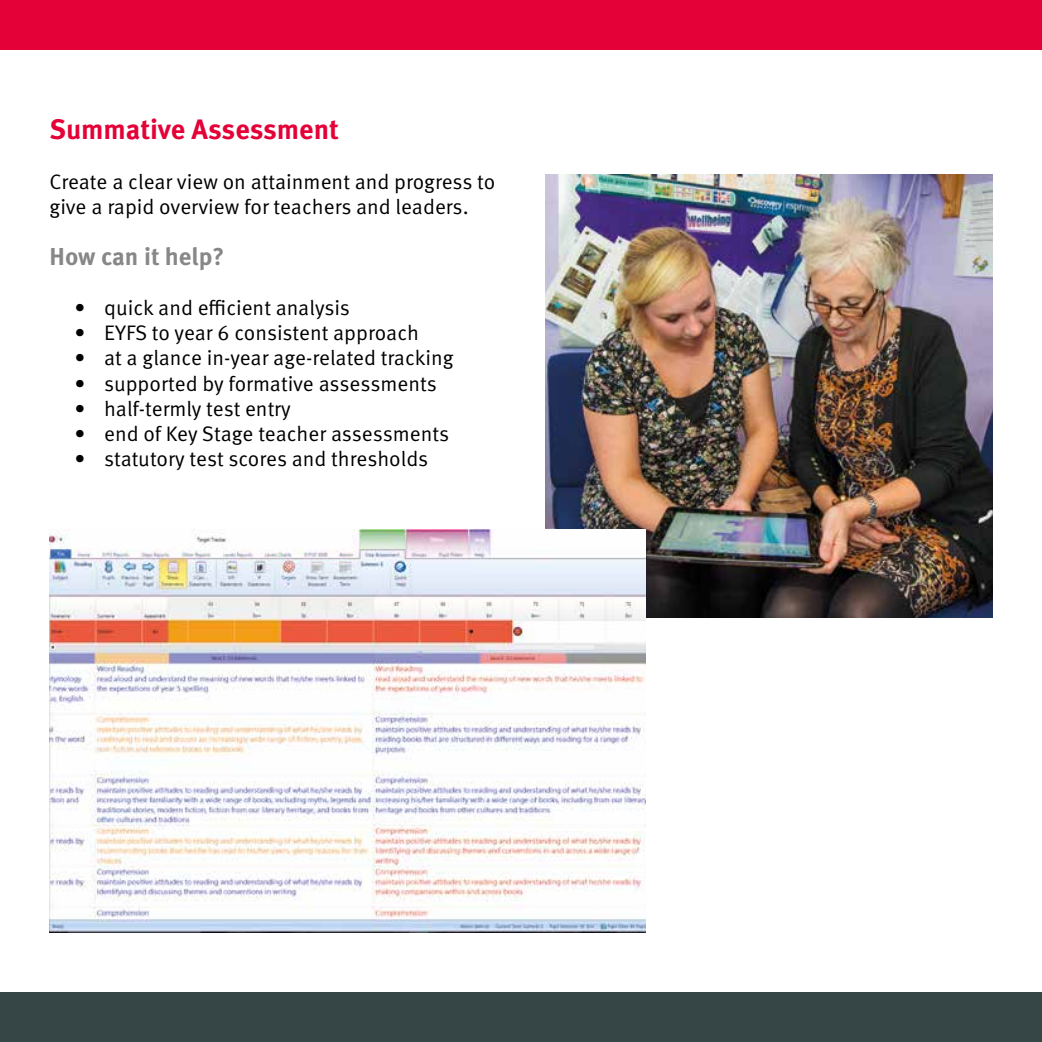
<style>
.page{position:relative;width:1042px;height:1042px;background:#fff}
.page>*{position:absolute;margin:0;border:0;box-sizing:border-box;transform-origin:0 0}
.t1{font:700 28px "Meta OT";letter-spacing:-.005em;color:#e40138}
.t2{font:700 24.5px "Meta OT";color:#878787}
.t3{font:21px/25.2px "Meta OT Norm";color:#000}
</style>
<div class="page">
<div style="left:0;top:0;width:1042px;height:50px;background:#e40138"></div>
<div style="left:0;top:992px;width:1042px;height:50px;background:#364546"></div>
<img style="left:546px;top:175px;width:446px;height:442px">
<img style="left:50px;top:529px;width:595px;height:403px">
<h1 class="t1" style="left:50px;top:111px;width:291px">Summative Assessment</h1>
<p class="t3" style="left:50px;top:169px;width:447px">Create a clear view on attainment and progress to give a rapid overview for teachers and leaders.</p>
<p class="t2" style="left:50px;top:241px;width:176px">How can it help?</p>
<p class="t3" style="left:74px;top:295px;width:277px">• quick and efficient analysis</p>
<p class="t3" style="left:74px;top:321px;width:346px">• EYFS to year 6 consistent approach</p>
<p class="t3" style="left:74px;top:346px;width:381px">• at a glance in-year age-related tracking</p>
<p class="t3" style="left:74px;top:371px;width:364px">• supported by formative assessments</p>
<p class="t3" style="left:74px;top:396px;width:218px">• half-termly test entry</p>
<p class="t3" style="left:74px;top:421px;width:376px">• end of Key Stage teacher assessments</p>
<p class="t3" style="left:74px;top:447px;width:355px">• statutory test scores and thresholds</p>
</div>
